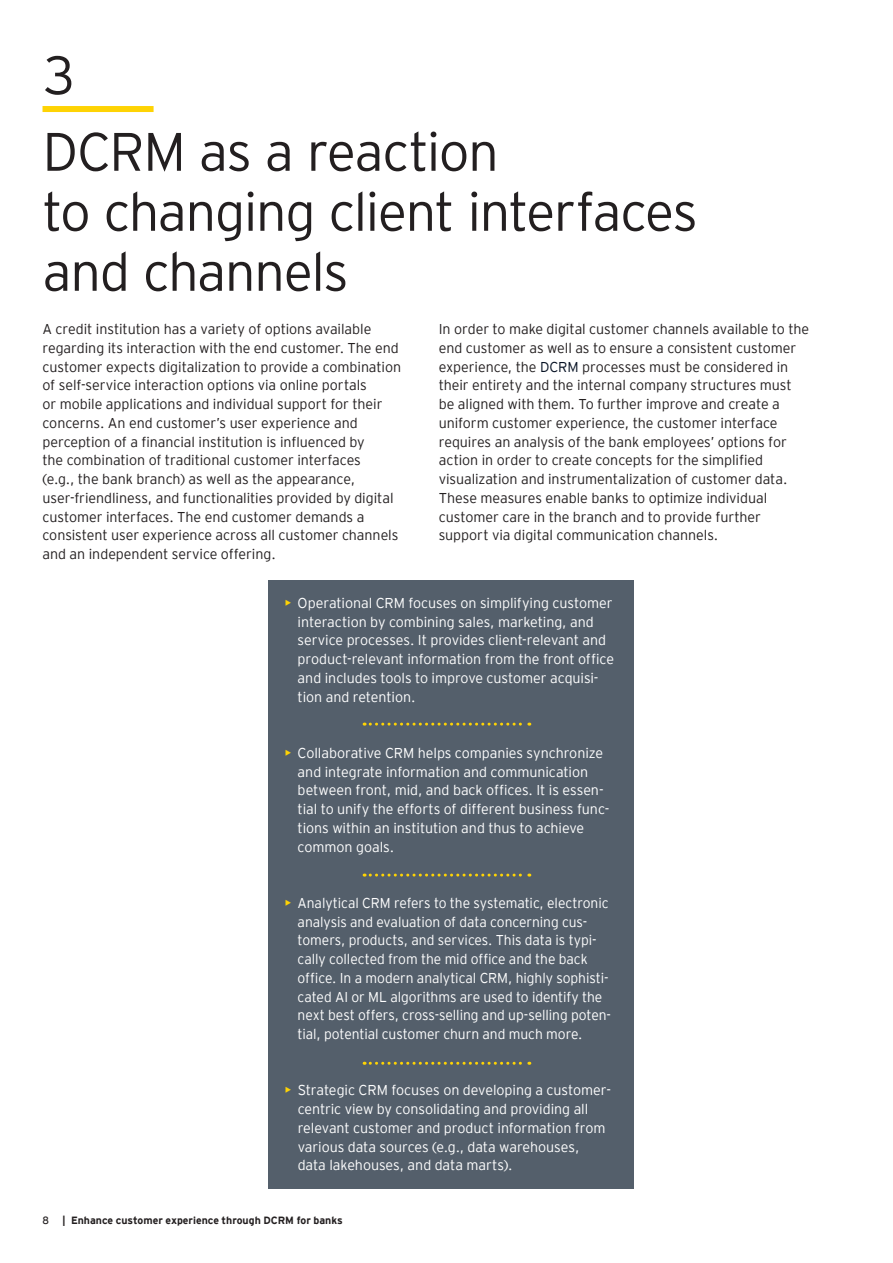
<style>
.page{position:relative;width:893px;height:1263px;background:#fff}
.page>*{position:absolute;margin:0;border:0;box-sizing:border-box;transform-origin:0 0}
.t1{font:300 54px/60px "EY Interstate";letter-spacing:-.025em;color:#231f20}
.t2{font:300 14.25px/18.8px "EY Interstate";letter-spacing:-.005em;color:#231f20}
.t3{font:300 14.25px/18.8px "EY Interstate";letter-spacing:-.005em;color:#fff}
.t4{font:700 10.5px "EY Interstate";color:#231f20}
.t5{font:10.5px "EY Interstate";color:#231f20}
.s1{color:#071224}
.s2{font-weight:400;color:#fed304}
</style>
<div class="page">
<div style="left:268px;top:580px;width:366px;height:608px;background:#545f6b"></div>
<svg style="left:364px;top:723px;width:166px;height:3px"></svg>
<svg style="left:364px;top:873px;width:166px;height:3px"></svg>
<svg style="left:364px;top:1062px;width:166px;height:3px"></svg>
<div style="left:43px;top:106px;width:111px;height:6px;background:#fed304"></div>
<h1 class="t1" style="left:43px;top:42px;width:35px">3</h1>
<h1 class="t1" style="left:43px;top:118px;width:657px">DCRM as a reaction<br>to changing client interfaces and channels</h1>
<p class="t2" style="left:43px;top:319px;width:360px">A credit institution has a variety of options available regarding its interaction with the end customer. The end customer expects digitalization to provide a combination of self-service interaction options via online portals<br>or mobile applications and individual support for their concerns. An end customer’s user experience and perception of a financial institution is influenced by<br>the combination of traditional customer interfaces<br>(e.g., the bank branch) as well as the appearance, user-friendliness, and functionalities provided by digital customer interfaces. The end customer demands a consistent user experience across all customer channels and an independent service offering.</p>
<p class="t2" style="left:439px;top:319px;width:372px">In order to make digital customer channels available to the end customer as well as to ensure a consistent customer experience, the <span class="s1">DCRM</span> processes must be considered in their entirety and the internal company structures must be aligned with them. To further improve and create a uniform customer experience, the customer interface requires an analysis of the bank employees’ options for action in order to create concepts for the simplified visualization and instrumentalization of customer data.<br>These measures enable banks to optimize individual customer care in the branch and to provide further support via digital communication channels.</p>
<p class="t3" style="left:298px;top:593px;width:318px;text-indent:-13px"><span class="s2">•</span> Operational CRM focuses on simplifying customer interaction by combining sales, marketing, and service processes. It provides client-relevant and product-relevant information from the front office and includes tools to improve customer acquisi&shy;tion and retention.</p>
<p class="t3" style="left:298px;top:743px;width:313px;text-indent:-13px"><span class="s2">•</span> Collaborative CRM helps companies synchronize and integrate information and communication between front, mid, and back offices. It is essen&shy;tial to unify the efforts of different business func&shy;tions within an institution and thus to achieve common goals.</p>
<p class="t3" style="left:298px;top:892px;width:315px;text-indent:-13px"><span class="s2">•</span> Analytical CRM refers to the systematic, electronic analysis and evaluation of data concerning cus&shy;tomers, products, and services. This data is typi&shy;cally collected from the mid office and the back office. In a modern analytical CRM, highly sophisti&shy;cated AI or ML algorithms are used to identify the next best offers, cross-selling and up-selling poten&shy;tial, potential customer churn and much more.</p>
<p class="t3" style="left:298px;top:1080px;width:315px;text-indent:-13px"><span class="s2">•</span> Strategic CRM focuses on developing a customer&shy;centric view by consolidating and providing all relevant customer and product information from various data sources (e.g., data warehouses, data lakehouses, and data marts).</p>
<p class="t5" style="left:43px;top:1212px;width:8px">8</p>
<p class="t4" style="left:63px;top:1212px;width:282px">| Enhance customer experience through DCRM for banks</p>
</div>
